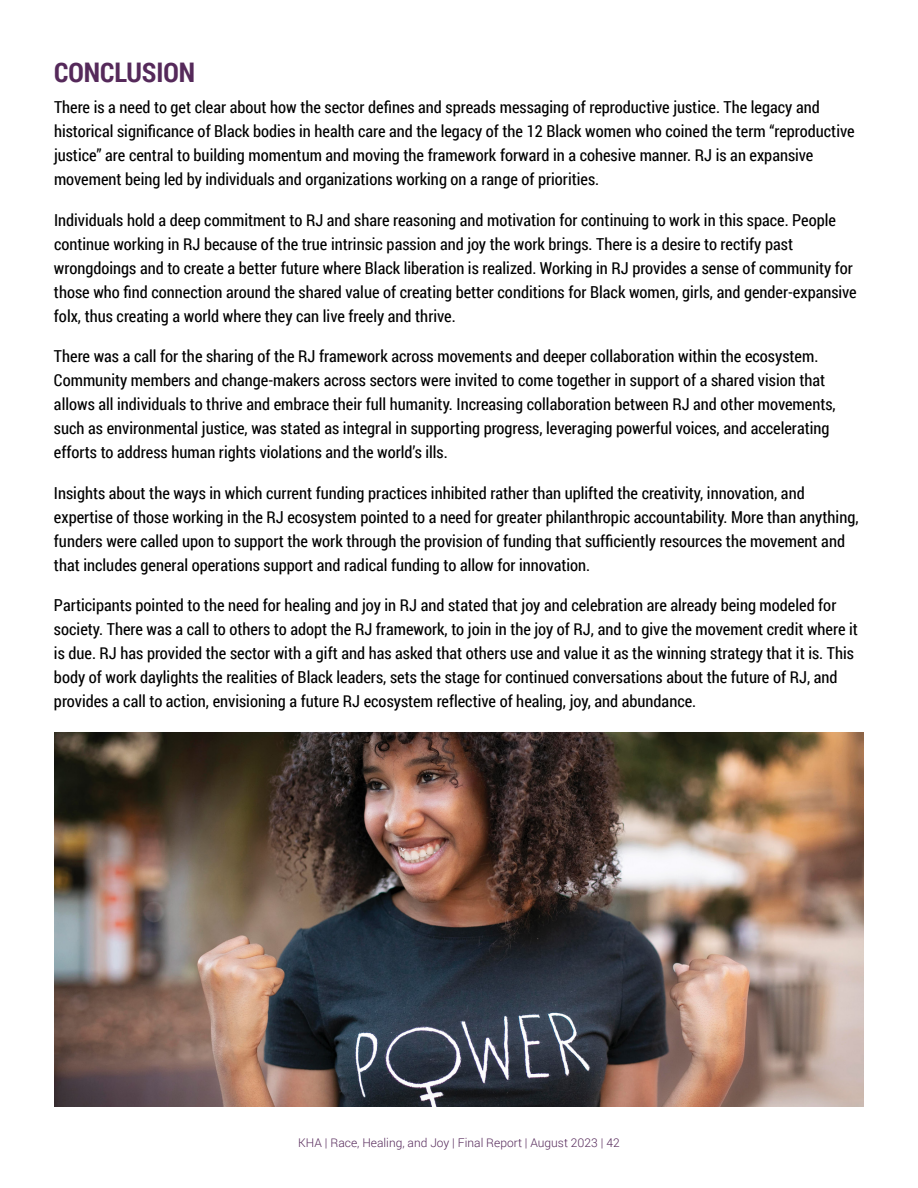
<style>
.page{position:relative;width:918px;height:1188px;background:#fff}
.page>*{position:absolute;margin:0;border:0;box-sizing:border-box;transform-origin:0 0}
.t1{font:700 27px "Roboto Condensed";color:#55295a}
.t2{font:16.5px/24px "Roboto Condensed";color:#000}
.t3{font:300 12px "Roboto";color:#55295a}
</style>
<div class="page">
<img style="left:54px;top:732px;width:810px;height:375px">
<h1 class="t1" style="left:54px;top:54px;width:143px">CONCLUSION</h1>
<p class="t2" style="left:54px;top:95px;width:802px">There is a need to get clear about how the sector defines and spreads messaging of reproductive justice. The legacy and historical significance of Black bodies in health care and the legacy of the 12 Black women who coined the term “reproductive justice” are central to building momentum and moving the framework forward in a cohesive manner. RJ is an expansive movement being led by individuals and organizations working on a range of priorities.</p>
<p class="t2" style="left:54px;top:207px;width:804px">Individuals hold a deep commitment to RJ and share reasoning and motivation for continuing to work in this space. People continue working in RJ because of the true intrinsic passion and joy the work brings. There is a desire to rectify past wrongdoings and to create a better future where Black liberation is realized. Working in RJ provides a sense of community for those who find connection around the shared value of creating better conditions for Black women, girls, and gender-expansive folx, thus creating a world where they can live freely and thrive.</p>
<p class="t2" style="left:54px;top:344px;width:783px">There was a call for the sharing of the RJ framework across movements and deeper collaboration within the ecosystem.<br>Community members and change-makers across sectors were invited to come together in support of a shared vision that allows all individuals to thrive and embrace their full humanity. Increasing collaboration between RJ and other movements, such as environmental justice, was stated as integral in supporting progress, leveraging powerful voices, and accelerating efforts to address human rights violations and the world’s ills.</p>
<p class="t2" style="left:54px;top:480px;width:806px">Insights about the ways in which current funding practices inhibited rather than uplifted the creativity, innovation, and expertise of those working in the RJ ecosystem pointed to a need for greater philanthropic accountability. More than anything, funders were called upon to support the work through the provision of funding that sufficiently resources the movement and that includes general operations support and radical funding to allow for innovation.</p>
<p class="t2" style="left:54px;top:593px;width:805px">Participants pointed to the need for healing and joy in RJ and stated that joy and celebration are already being modeled for society. There was a call to others to adopt the RJ framework, to join in the joy of RJ, and to give the movement credit where it is due. RJ has provided the sector with a gift and has asked that others use and value it as the winning strategy that it is. This body of work daylights the realities of Black leaders, sets the stage for continued conversations about the future of RJ, and provides a call to action, envisioning a future RJ ecosystem reflective of healing, joy, and abundance.</p>
<p class="t3" style="left:298px;top:1134px;width:323px">KHA | Race, Healing, and Joy | Final Report | August 2023 | 42</p>
</div>
